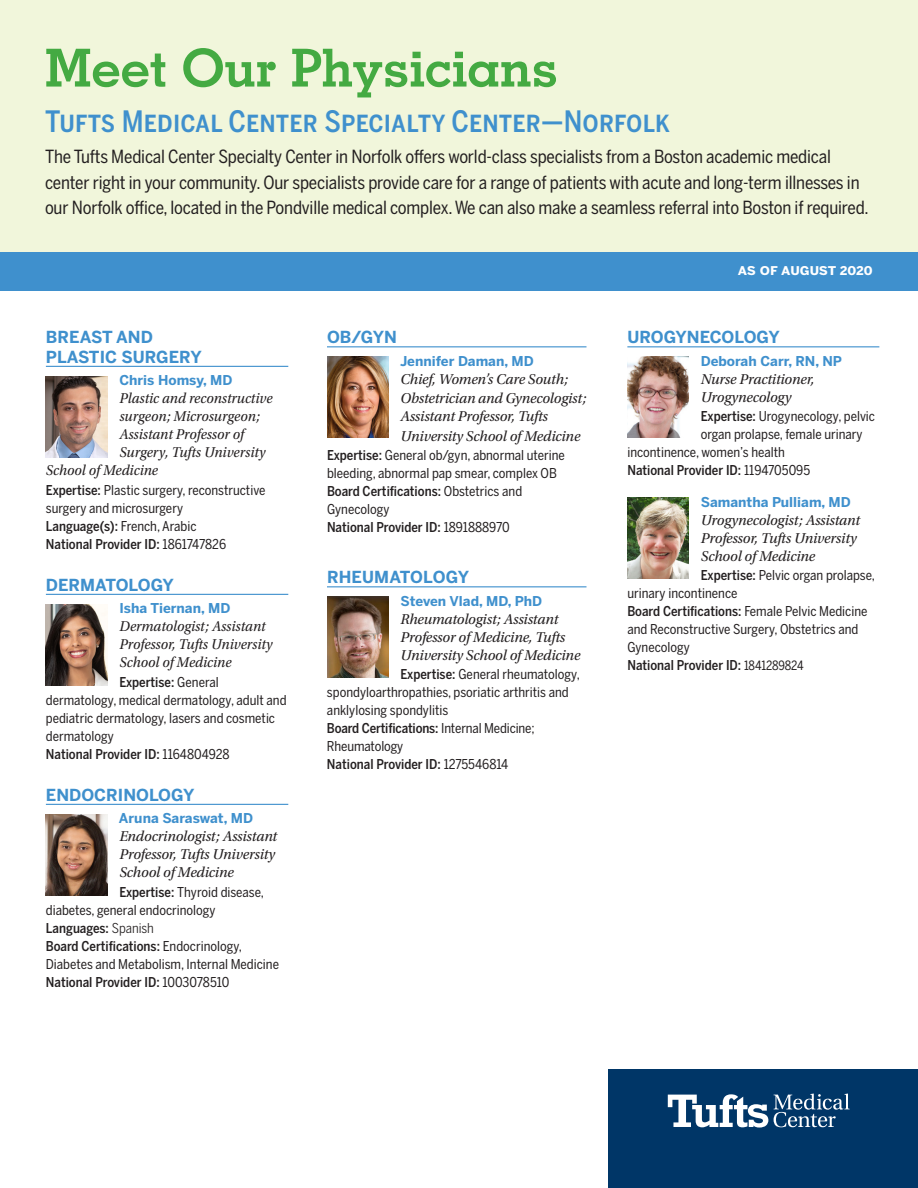
<style>
.page{position:relative;width:918px;height:1188px;background:#fff}
.page>*{position:absolute;margin:0;border:0;box-sizing:border-box;transform-origin:0 0}
.t1{font:700 52.5px "Geometric Slab 703 BT";color:#44aa42}
.t2{font:29.25px "Benton Sans Cond Medium SC";letter-spacing:.005em;color:#3f90cd}
.t3{font:18px/25.5px "Benton Sans Cond";letter-spacing:-.01em;color:#231f20}
.Service_Line_Head_Pu{font:700 16.5px/19.5px "Benton Sans";color:#3f90cd}
.Doctor_Title{font:italic 15px/18px "Utopia Std";letter-spacing:-.01em;color:#231f20}
.Doctor_Title-2{font:italic 15px/18px "Utopia Std";letter-spacing:-.01em;color:#231f20;scale:.95 1}
.Listing_3_words{font:15px "Benton Sans Bold SC";letter-spacing:-.01em;color:#fff}
.Listing_1_word{font:13.5px/18px "Benton Sans Cond";color:#231f20}
.Listing_2_words{font:13.5px/18px "Benton Sans Cond";color:#231f20}
.Listing_3_words-2{font:500 13.5px "Benton Sans Cond";color:#231f20}
.Doctor_Name{font:700 13.5px "Benton Sans";color:#3f90cd}
.Listing_2_words-2{font:500 13.5px "Benton Sans Cond";color:#231f20}
.s1{font-weight:500}
.s2{font-weight:400}
.s3{font-weight:400;font-size:12.75px}
</style>
<div class="page">
<div style="left:608px;top:1069px;width:310px;height:119px;background:#003667"></div>
<svg style="left:668px;top:1094px;width:100px;height:34px"></svg>
<svg style="left:774px;top:1094px;width:76px;height:33px"></svg>
<hr style="left:627px;top:346px;width:252px;height:1px;background:#3f90cd">
<img style="left:627px;top:357px;width:62px;height:81px">
<img style="left:627px;top:498px;width:62px;height:81px">
<div style="left:0;top:0;width:918px;height:277px;background:#f1f6db"></div>
<hr style="left:46px;top:366px;width:242px;height:1px;background:#3f90cd">
<hr style="left:46px;top:594px;width:242px;height:1px;background:#3f90cd">
<hr style="left:46px;top:804px;width:242px;height:1px;background:#3f90cd">
<img style="left:46px;top:376px;width:61px;height:81px">
<img style="left:46px;top:604px;width:61px;height:81px">
<img style="left:46px;top:814px;width:61px;height:81px">
<hr style="left:327px;top:346px;width:259px;height:1px;background:#3f90cd">
<hr style="left:327px;top:586px;width:259px;height:1px;background:#3f90cd">
<img style="left:327px;top:356px;width:61px;height:82px">
<img style="left:327px;top:597px;width:61px;height:81px">
<div style="left:0;top:252px;width:918px;height:39px;background:#3f90cd"></div>
<p class="t1" style="left:45px;top:36px;width:515px">Meet Our Physicians</p>
<p class="t2" style="left:45px;top:104px;width:627px">Tufts Medical Center Specialty Center—Norfolk</p>
<p class="t3" style="left:45px;top:144px;width:825px">The Tufts Medical Center Specialty Center in Norfolk offers world-class specialists from a Boston academic medical center right in your community. Our specialists provide care for a range of patients with acute and long-term illnesses in our Norfolk office, located in the Pondville medical complex. We can also make a seamless referral into Boston if required.</p>
<p class="Service_Line_Head_Pu" style="left:46px;top:328px;width:157px">BREAST AND<br>PLASTIC SURGERY</p>
<p class="Doctor_Name" style="left:119px;top:373px;width:115px">Chris Homsy, MD</p>
<p class="Doctor_Title-2" style="left:119px;top:390px;width:163px">Plastic and reconstructive</p>
<p class="Doctor_Title-2" style="left:119px;top:408px;width:149px">surgeon; Microsurgeon;</p>
<p class="Doctor_Title-2" style="left:119px;top:426px;width:133px">Assistant Professor of</p>
<p class="Doctor_Title-2" style="left:119px;top:444px;width:155px">Surgery, Tufts University</p>
<p class="Doctor_Title-2" style="left:46px;top:462px;width:120px">School of Medicine</p>
<p class="Listing_1_word" style="left:46px;top:481px;width:221px"><span class="s1">Expertise:</span> Plastic surgery, reconstructive surgery and microsurgery</p>
<p class="Listing_1_word" style="left:46px;top:517px;width:152px"><span class="s1">Language(s):</span> French, Arabic</p>
<p class="Listing_3_words-2" style="left:46px;top:536px;width:182px">National Provider ID: <span class="s2">1861747826</span></p>
<p class="Service_Line_Head_Pu" style="left:46px;top:575px;width:130px">DERMATOLOGY</p>
<p class="Doctor_Name" style="left:119px;top:601px;width:112px">Isha Tiernan, MD</p>
<p class="Doctor_Title-2" style="left:119px;top:618px;width:163px">Dermatologist; Assistant<br>Professor, Tufts University<br>School of Medicine</p>
<p class="Listing_1_word" style="left:46px;top:673px;width:242px;text-indent:73px"><span class="s1">Expertise:</span> General dermatology, medical dermatology, adult and pediatric dermatology, lasers and cosmetic dermatology</p>
<p class="Listing_3_words-2" style="left:46px;top:746px;width:185px">National Provider ID: <span class="s2">1164804928</span></p>
<p class="Service_Line_Head_Pu" style="left:46px;top:785px;width:150px">ENDOCRINOLOGY</p>
<p class="Doctor_Name" style="left:119px;top:811px;width:136px">Aruna Saraswat, MD</p>
<p class="Doctor_Title" style="left:119px;top:828px;width:159px">Endocrinologist; Assistant<br>Professor, Tufts University<br>School of Medicine</p>
<p class="Listing_1_word" style="left:46px;top:883px;width:220px;text-indent:73px"><span class="s1">Expertise:</span> Thyroid disease, diabetes, general endocrinology</p>
<p class="Listing_2_words-2" style="left:46px;top:920px;width:110px">Languages: <span class="s2">Spanish</span></p>
<p class="Listing_2_words" style="left:46px;top:937px;width:235px"><span class="s1">Board Certifications:</span> Endocrinology,<br>Diabetes and Metabolism, Internal Medicine</p>
<p class="Listing_3_words-2" style="left:46px;top:974px;width:185px">National Provider ID: <span class="s2">1003078510</span></p>
<p class="Service_Line_Head_Pu" style="left:327px;top:328px;width:71px">OB/GYN</p>
<p class="Doctor_Name" style="left:400px;top:353px;width:135px">Jennifer Daman, MD</p>
<p class="Doctor_Title" style="left:400px;top:370px;width:169px">Chief, Women’s Care South;</p>
<p class="Doctor_Title" style="left:400px;top:390px;width:188px">Obstetrician and Gynecologist;<br>Assistant Professor, Tufts</p>
<p class="Doctor_Title" style="left:400px;top:427px;width:181px">University School of Medicine</p>
<p class="Listing_1_word" style="left:327px;top:447px;width:240px"><span class="s1">Expertise:</span> General ob/gyn, abnormal uterine</p>
<p class="Listing_1_word" style="left:327px;top:465px;width:231px">bleeding, abnormal pap smear, complex OB</p>
<p class="Listing_2_words" style="left:327px;top:483px;width:197px"><span class="s1">Board Certifications:</span> Obstetrics and<br>Gynecology</p>
<p class="Listing_3_words-2" style="left:327px;top:520px;width:184px">National Provider ID: <span class="s2">1891888970</span></p>
<p class="Service_Line_Head_Pu" style="left:327px;top:568px;width:144px">RHEUMATOLOGY</p>
<p class="Doctor_Name" style="left:400px;top:593px;width:143px">Steven Vlad, MD, PhD</p>
<p class="Doctor_Title" style="left:400px;top:610px;width:181px">Rheumatologist; Assistant<br>Professor of Medicine, Tufts<br>University School of Medicine</p>
<p class="Listing_1_word" style="left:327px;top:666px;width:254px;text-indent:74px"><span class="s1">Expertise:</span> General rheumatology, spondyloarthropathies, psoriatic arthritis and anklylosing spondylitis</p>
<p class="Listing_2_words" style="left:327px;top:720px;width:209px"><span class="s1">Board Certifications:</span> Internal Medicine;<br>Rheumatology</p>
<p class="Listing_3_words-2" style="left:327px;top:757px;width:183px">National Provider ID: <span class="s2">1275546814</span></p>
<p class="Listing_3_words" style="left:738px;top:261px;width:137px">as of august 2020</p>
<p class="Service_Line_Head_Pu" style="left:627px;top:328px;width:154px">UROGYNECOLOGY</p>
<p class="Doctor_Name" style="left:701px;top:353px;width:143px">Deborah Carr, RN, NP</p>
<p class="Doctor_Title" style="left:701px;top:370px;width:115px">Nurse Practitioner,<br>Urogynecology</p>
<p class="Listing_1_word" style="left:701px;top:408px;width:176px"><span class="s1">Expertise:</span> Urogynecology, pelvic</p>
<p class="Listing_1_word" style="left:701px;top:426px;width:163px">organ prolapse, female urinary</p>
<p class="Listing_1_word" style="left:627px;top:444px;width:159px">incontinence, women’s health</p>
<p class="Listing_3_words-2" style="left:627px;top:463px;width:184px">National Provider ID: <span class="s2">1194705095</span></p>
<p class="Doctor_Name" style="left:701px;top:494px;width:151px">Samantha Pulliam, MD</p>
<p class="Doctor_Title" style="left:701px;top:511px;width:161px">Urogynecologist; Assistant<br>Professor, Tufts University<br>School of Medicine</p>
<p class="Listing_1_word" style="left:627px;top:567px;width:249px;text-indent:74px"><span class="s1">Expertise:</span> Pelvic organ prolapse, urinary incontinence</p>
<p class="Listing_2_words" style="left:627px;top:603px;width:242px"><span class="s1">Board Certifications:</span> Female Pelvic Medicine and Reconstructive Surgery, Obstetrics and<br>Gynecology</p>
<p class="Listing_3_words-2" style="left:627px;top:658px;width:178px">National Provider ID: <span class="s3">1841289824</span></p>
</div>
